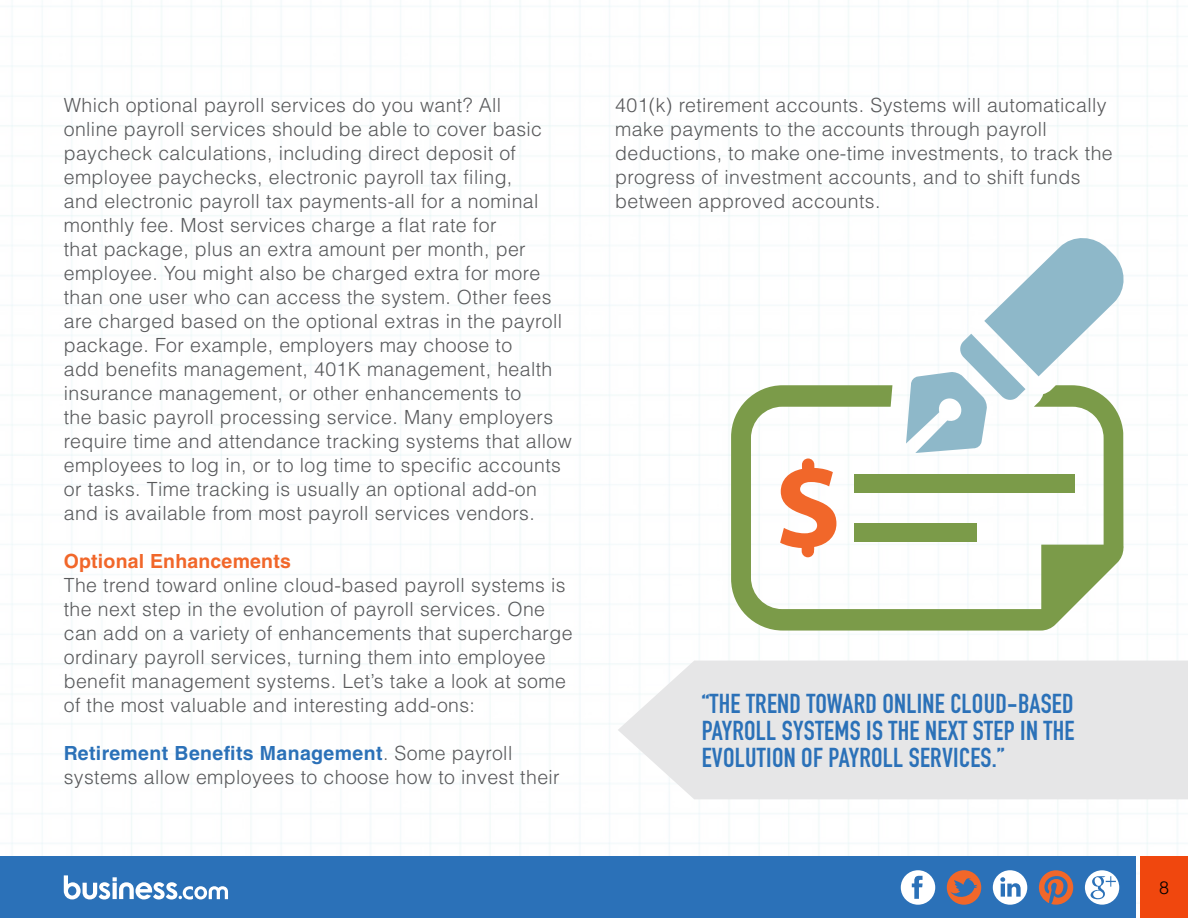
<style>
.page{position:relative;width:1188px;height:918px;background:#fff}
.page>*{position:absolute;margin:0;border:0;box-sizing:border-box;transform-origin:0 0}
.t1{font:27px/27px "DIN Engschrift Std";letter-spacing:.01em;color:#2b71b8;text-align:justify}
.t2{font:300 19.5px/24px "Helvetica LT Std";letter-spacing:.02em;color:#58595b}
.t3{font:700 19.5px "Helvetica LT Std";letter-spacing:.01em;color:#f1672a}
.t4{font:300 18px "Helvetica LT Std";color:#000}
.s1{font-weight:700;color:#2b71b8}
</style>
<div class="page">
<img style="left:0;top:0;width:1188px;height:918px">
<div style="left:0;top:857px;width:1135px;height:61px;background:#2b71b8"></div>
<svg style="left:64px;top:875px;width:164px;height:25px"></svg>
<svg style="left:901px;top:870px;width:34px;height:35px"></svg>
<svg style="left:947px;top:870px;width:34px;height:35px"></svg>
<svg style="left:993px;top:870px;width:34px;height:35px"></svg>
<div style="left:1140px;top:857px;width:48px;height:61px;background:#f0470e"></div>
<svg style="left:1085px;top:870px;width:34px;height:35px"></svg>
<svg style="left:1039px;top:870px;width:34px;height:35px"></svg>
<svg style="left:618px;top:661px;width:570px;height:138px;background:#e7e7e8"></svg>
<svg style="left:906px;top:234px;width:221px;height:219px"></svg>
<svg style="left:731px;top:385px;width:393px;height:246px"></svg>
<svg style="left:780px;top:458px;width:56px;height:99px"></svg>
<div style="left:854px;top:474px;width:221px;height:19px;background:#7b9b49"></div>
<div style="left:854px;top:523px;width:122px;height:19px;background:#7b9b49"></div>
<p class="t2" style="left:64px;top:93px;width:510px">Which optional payroll services do you want? All<br>online payroll services should be able to cover basic paycheck calculations, including direct deposit of employee paychecks, electronic payroll tax filing,<br>and electronic payroll tax payments-all for a nominal monthly fee. Most services charge a flat rate for<br>that package, plus an extra amount per month, per employee. You might also be charged extra for more than one user who can access the system. Other fees are charged based on the optional extras in the payroll package. For example, employers may choose to<br>add benefits management, 401K management, health insurance management, or other enhancements to<br>the basic payroll processing service. Many employers require time and attendance tracking systems that allow employees to log in, or to log time to specific accounts or tasks. Time tracking is usually an optional add-on and is available from most payroll services vendors.</p>
<p class="t3" style="left:64px;top:549px;width:229px">Optional Enhancements</p>
<p class="t2" style="left:64px;top:573px;width:510px">The trend toward online cloud-based payroll systems is the next step in the evolution of payroll services. One can add on a variety of enhancements that supercharge ordinary payroll services, turning them into employee benefit management systems. Let’s take a look at some of the most valuable and interesting add-ons:</p>
<p class="t2" style="left:64px;top:741px;width:498px"><span class="s1">Retirement Benefits Management</span>. Some payroll systems allow employees to choose how to invest their</p>
<p class="t2" style="left:615px;top:93px;width:499px">401(k) retirement accounts. Systems will automatically make payments to the accounts through payroll deductions, to make one-time investments, to track the progress of investment accounts, and to shift funds between approved accounts.</p>
<h1 class="t1" style="left:702px;top:690px;width:374px">“THE TREND TOWARD ONLINE CLOUD-BASED PAYROLL SYSTEMS IS THE NEXT STEP IN THE EVOLUTION OF PAYROLL SERVICES.”</h1>
<p class="t4" style="left:1159px;top:876px;width:12px">8</p>
</div>
